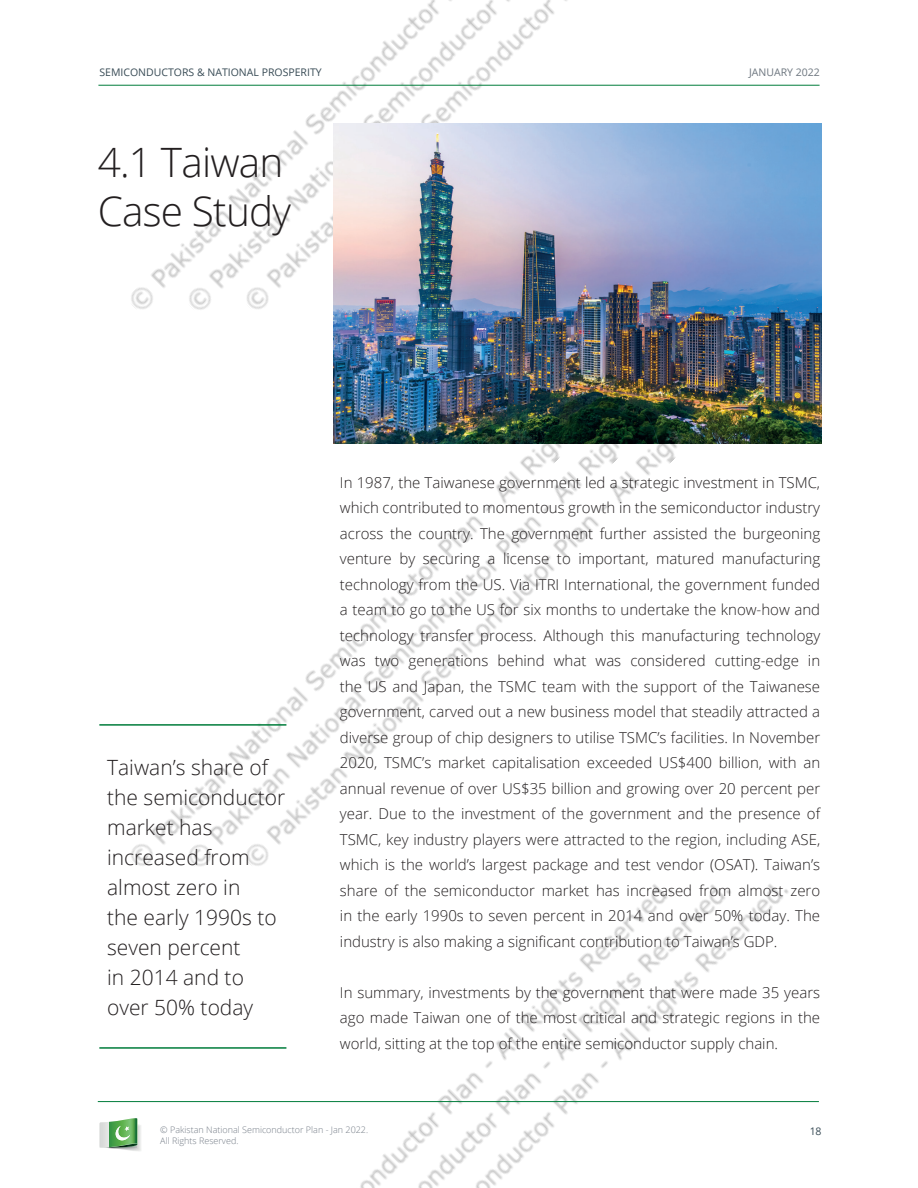
<style>
.page{position:relative;width:918px;height:1188px;background:#fff}
.page>*{position:absolute;margin:0;border:0;box-sizing:border-box;transform-origin:0 0}
.t1{font:300 40.5px/49.5px "Open Sans";letter-spacing:-.02em;color:#231f20}
.t2{font:300 21px/30px "Open Sans";color:#231f20}
.t3{font:300 15px/25.5px "Open Sans";color:#231f20;text-align:justify}
.t4{font:10.5px "Open Sans";color:#384b55}
.t5{font:10.5px "Open Sans";color:#6d767f}
.t6{font:300 9px "Open Sans";color:#757d87}
</style>
<div class="page">
<img style="left:181px;top:84px;width:57px;height:1019px">
<img style="left:238px;top:0;width:557px;height:1188px">
<hr style="left:98px;top:85px;width:722px;height:1px;background:#007c3b">
<hr style="left:98px;top:1101px;width:721px;height:1px;background:#007c3b">
<svg style="left:99px;top:1118px;width:42px;height:33px"></svg>
<img style="left:334px;top:124px;width:487px;height:319px">
<hr style="left:99px;top:724px;width:187px;height:2px;background:#007c3b">
<hr style="left:99px;top:1047px;width:187px;height:2px;background:#007c3b">
<p class="t4" style="left:99px;top:65px;width:224px">SEMICONDUCTORS &amp; NATIONAL PROSPERITY</p>
<p class="t5" style="left:749px;top:65px;width:72px">JANUARY 2022</p>
<h1 class="t1" style="left:98px;top:136px;width:195px">4.1 Taiwan<br>Case Study</h1>
<h2 class="t2" style="left:107px;top:752px;width:180px">Taiwan’s share of the semiconductor market has increased from almost zero in<br>the early 1990s to seven percent<br>in 2014 and to over 50% today</h2>
<p class="t3" style="left:340px;top:469px;width:482px">In 1987, the Taiwanese government led a strategic investment in TSMC, which contributed to momentous growth in the semiconductor industry across the country. The government further assisted the burgeoning venture by securing a license to important, matured manufacturing technology from the US. Via ITRI International, the government funded a team to go to the US for six months to undertake the know-how and technology transfer process. Although this manufacturing technology was two generations behind what was considered cutting-edge in the US and Japan, the TSMC team with the support of the Taiwanese government, carved out a new business model that steadily attracted a diverse group of chip designers to utilise TSMC’s facilities. In November 2020, TSMC’s market capitalisation exceeded US$400 billion, with an annual revenue of over US$35 billion and growing over 20 percent per year. Due to the investment of the government and the presence of TSMC, key industry players were attracted to the region, including ASE, which is the world’s largest package and test vendor (OSAT). Taiwan’s share of the semiconductor market has increased from almost zero in the early 1990s to seven percent in 2014 and over 50% today. The industry is also making a significant contribution to Taiwan’s GDP.</p>
<p class="t3" style="left:340px;top:979px;width:482px">In summary, investments by the government that were made 35 years ago made Taiwan one of the most critical and strategic regions in the world, sitting at the top of the entire semiconductor supply chain.</p>
<p class="t6" style="left:160px;top:1124px;width:210px">© Pakistan National Semiconductor Plan - Jan 2022.</p>
<p class="t4" style="left:810px;top:1124px;width:13px">18</p>
<p class="t6" style="left:160px;top:1135px;width:80px">All Rights Reserved.</p>
</div>
